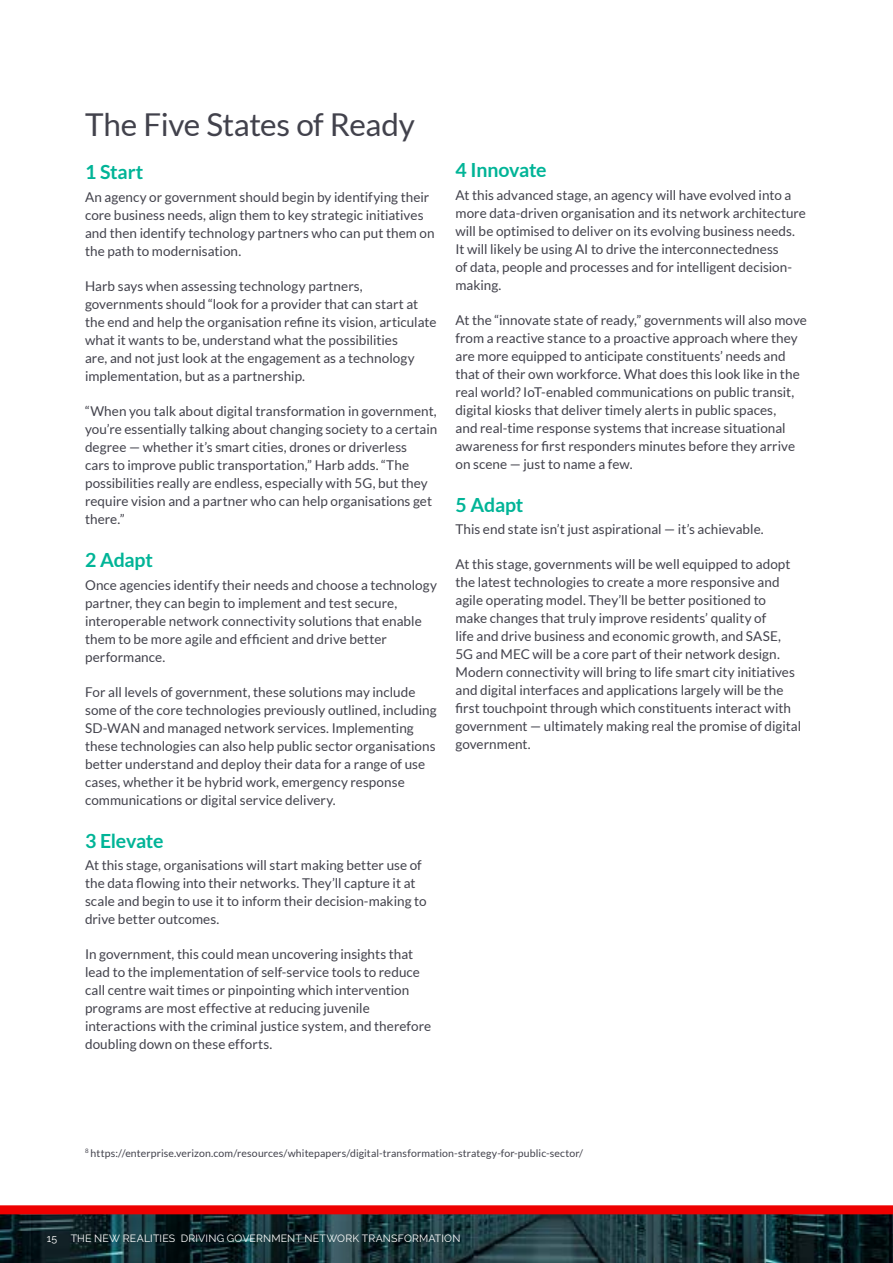
<style>
.page{position:relative;width:893px;height:1263px;background:#fff}
.page>*{position:absolute;margin:0;border:0;box-sizing:border-box;transform-origin:0 0}
.t1{font:31.5px "Lato";letter-spacing:-.015em;color:#42424c}
.t2{font:700 19.5px "Lato";letter-spacing:-.015em;color:#00b497}
.t3{font:13.5px/18px "Lato";color:#42424c}
.t4{font:10.5px "Lato";letter-spacing:.01em;color:#42424c}
.t5{font:10.5px "Raleway";letter-spacing:.02em;color:#fff}
</style>
<div class="page">
<img style="left:0;top:1214px;width:893px;height:48px">
<div style="left:0;top:1205px;width:893px;height:9px;background:#e00"></div>
<h1 class="t1" style="left:85px;top:107px;width:331px">The Five States of Ready</h1>
<h2 class="t2" style="left:85px;top:161px;width:60px">1 Start</h2>
<p class="t3" style="left:85px;top:188px;width:351px">An agency or government should begin by identifying their core business needs, align them to key strategic initiatives and then identify technology partners who can put them on the path to modernisation.</p>
<p class="t3" style="left:85px;top:277px;width:353px">Harb says when assessing technology partners, governments should “look for a provider that can start at the end and help the organisation refine its vision, articulate what it wants to be, understand what the possibilities<br>are, and not just look at the engagement as a technology implementation, but as a partnership.</p>
<p class="t3" style="left:85px;top:402px;width:354px">“When you talk about digital transformation in government, you’re essentially talking about changing society to a certain degree — whether it’s smart cities, drones or driverless<br>cars to improve public transportation,” Harb adds. “The possibilities really are endless, especially with 5G, but they require vision and a partner who can help organisations get there.”</p>
<h2 class="t2" style="left:85px;top:549px;width:69px">2 Adapt</h2>
<p class="t3" style="left:85px;top:575px;width:354px">Once agencies identify their needs and choose a technology partner, they can begin to implement and test secure, interoperable network connectivity solutions that enable them to be more agile and efficient and drive better performance.</p>
<p class="t3" style="left:85px;top:682px;width:353px">For all levels of government, these solutions may include some of the core technologies previously outlined, including SD-WAN and managed network services. Implementing these technologies can also help public sector organisations better understand and deploy their data for a range of use cases, whether it be hybrid work, emergency response communications or digital service delivery.</p>
<h2 class="t2" style="left:85px;top:830px;width:80px">3 Elevate</h2>
<p class="t3" style="left:85px;top:856px;width:343px">At this stage, organisations will start making better use of the data flowing into their networks. They’ll capture it at scale and begin to use it to inform their decision-making to drive better outcomes.</p>
<p class="t3" style="left:85px;top:945px;width:348px">In government, this could mean uncovering insights that lead to the implementation of self-service tools to reduce call centre wait times or pinpointing which intervention programs are most effective at reducing juvenile interactions with the criminal justice system, and therefore doubling down on these efforts.</p>
<h2 class="t2" style="left:455px;top:159px;width:93px">4 Innovate</h2>
<p class="t3" style="left:455px;top:186px;width:352px">At this advanced stage, an agency will have evolved into a more data-driven organisation and its network architecture will be optimised to deliver on its evolving business needs.<br>It will likely be using AI to drive the interconnectedness<br>of data, people and processes and for intelligent decision&shy;making.</p>
<p class="t3" style="left:455px;top:311px;width:353px">At the “innovate state of ready,” governments will also move from a reactive stance to a proactive approach where they are more equipped to anticipate constituents’ needs and that of their own workforce. What does this look like in the real world? IoT-enabled communications on public transit, digital kiosks that deliver timely alerts in public spaces,<br>and real-time response systems that increase situational awareness for first responders minutes before they arrive on scene — just to name a few.</p>
<h2 class="t2" style="left:455px;top:494px;width:69px">5 Adapt</h2>
<p class="t3" style="left:455px;top:520px;width:310px">This end state isn’t just aspirational — it’s achievable.</p>
<p class="t3" style="left:455px;top:555px;width:347px">At this stage, governments will be well equipped to adopt the latest technologies to create a more responsive and agile operating model. They’ll be better positioned to make changes that truly improve residents’ quality of<br>life and drive business and economic growth, and SASE, 5G and MEC will be a core part of their network design.<br>Modern connectivity will bring to life smart city initiatives and digital interfaces and applications largely will be the first touchpoint through which constituents interact with government — ultimately making real the promise of digital government.</p>
<p class="t4" style="left:85px;top:1147px;width:500px"><sup>8</sup> https://enterprise.verizon.com/resources/whitepapers/digital-transformation-strategy-for-public-sector/</p>
<p class="t5" style="left:47px;top:1233px;width:12px">15</p>
<p class="t5" style="left:71px;top:1233px;width:391px">THE NEW REALITIES DRIVING GOVERNMENT NETWORK TRANSFORMATION</p>
</div>
